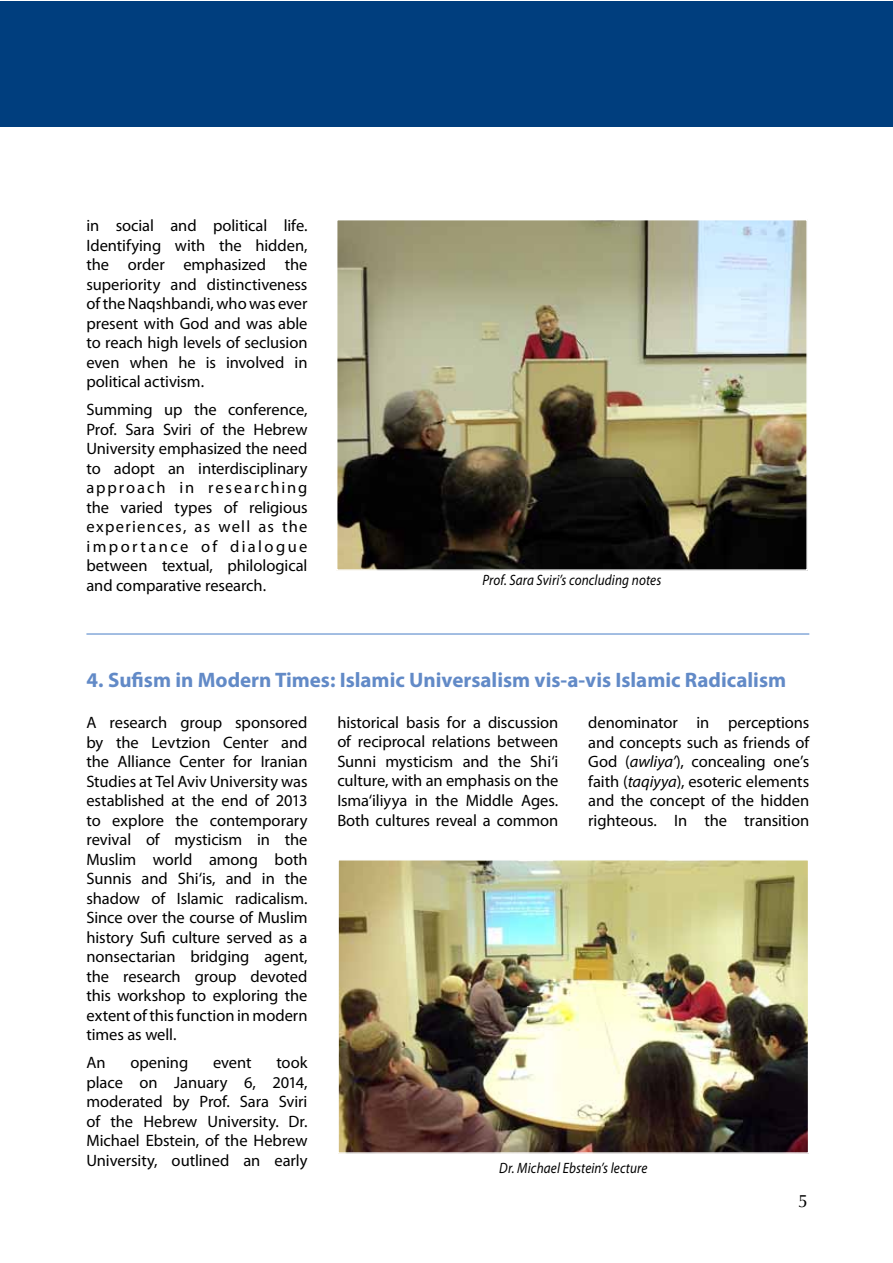
<style>
.page{position:relative;width:893px;height:1263px;background:#fff}
.page>*{position:absolute;margin:0;border:0;box-sizing:border-box;transform-origin:0 0}
.t1{font:700 21px "Myriad Pro";color:#628ac7}
.t2{font:18px "CG Omega";color:#000}
.t3{font:16.5px/19.5px "Myriad Pro";letter-spacing:-.005em;color:#000;text-align:justify}
.t4{font:italic 15px "Myriad Pro";letter-spacing:.01em;color:#000;scale:.88 1}
.s1{font-style:italic}
</style>
<div class="page">
<div style="left:0;top:1px;width:893px;height:126px;background:#003e7e"></div>
<hr style="left:86px;top:633px;width:723px;height:2px;background:#85a9d9">
<img style="left:339px;top:222px;width:466px;height:346px">
<div style="left:336px;top:219px;width:472px;height:352px;border:2px solid #fff"></div>
<img style="left:340px;top:862px;width:466px;height:289px">
<div style="left:337px;top:859px;width:472px;height:295px;border:2px solid #fff"></div>
<p class="t3" style="left:86px;top:216px;width:223px">in social and political life.<br>Identifying with the hidden, the order emphasized the superiority and distinctiveness of the Naqshbandi, who was ever present with God and was able to reach high levels of seclusion even when he is involved in political activism.</p>
<p class="t3" style="left:86px;top:400px;width:223px">Summing up the conference, Prof. Sara Sviri of the Hebrew University emphasized the need to adopt an interdisciplinary approach in researching the varied types of religious experiences, as well as the importance of dialogue between textual, philological and comparative research.</p>
<p class="t4" style="left:483px;top:571px;width:205px">Prof. Sara Sviri’s concluding notes</p>
<p class="t1" style="left:86px;top:667px;width:701px">4. Sufism in Modern Times: Islamic Universalism vis-a-vis Islamic Radicalism</p>
<p class="t3" style="left:86px;top:712px;width:223px">A research group sponsored by the Levtzion Center and the Alliance Center for Iranian Studies at Tel Aviv University was established at the end of 2013 to explore the contemporary revival of mysticism in the Muslim world among both Sunnis and Shi‘is, and in the shadow of Islamic radicalism.<br>Since over the course of Muslim history Sufi culture served as a nonsectarian bridging agent, the research group devoted this workshop to exploring the extent of this function in modern times as well.</p>
<p class="t3" style="left:86px;top:1052px;width:21px">An</p>
<p class="t3" style="left:130px;top:1052px;width:59px">opening</p>
<p class="t3" style="left:213px;top:1052px;width:40px">event</p>
<p class="t3" style="left:86px;top:1052px;width:223px;text-indent:190px">took place on January 6, 2014, moderated by Prof. Sara Sviri of the Hebrew University. Dr.<br>Michael Ebstein, of the Hebrew University, outlined an early</p>
<p class="t3" style="left:337px;top:712px;width:223px">historical basis for a discussion of reciprocal relations between Sunni mysticism and the Shi‘i culture, with an emphasis on the Isma‘iliyya in the Middle Ages.<br>Both cultures reveal a common</p>
<p class="t3" style="left:588px;top:712px;width:223px">denominator in perceptions and concepts such as friends of God (<span class="s1">awliya’</span>), concealing one’s faith (<span class="s1">taqiyya</span>), esoteric elements and the concept of the hidden righteous. In the transition</p>
<p class="t4" style="left:499px;top:1159px;width:170px">Dr. Michael Ebstein’s lecture</p>
<p class="t2" style="left:798px;top:1190px;width:11px">5</p>
</div>
